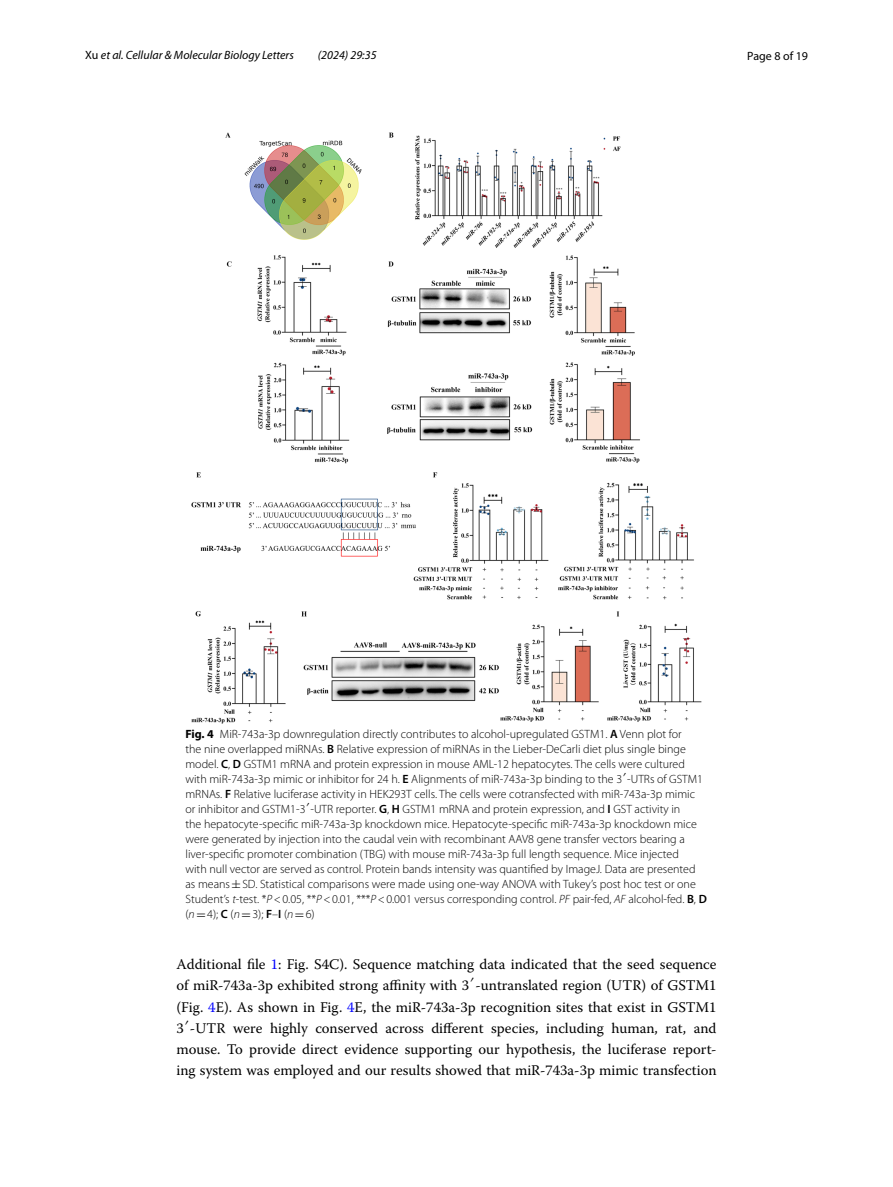
<style>
.page{position:relative;width:893px;height:1187px;background:#fff}
.page>*{position:absolute;margin:0;border:0;box-sizing:border-box;transform-origin:0 0}
.t1{font:14.7px/21.3px "Warnock Pro";color:#000;text-align:justify}
.t2{font:300 12px/15px "Myriad Pro";color:#000}
.t3{font:italic 12px "Myriad Pro";color:#000}
.t4{font:12px "Myriad Pro";color:#000}
.s1{font-style:normal}
.s2{font-weight:700}
.s3{font-weight:600}
.s4{font-family:"Code 2000";font-weight:400}
.s5{font-family:"MTSY";font-weight:400}
.s6{font-style:italic}
.s7{color:#00f}
.s8{font-family:"Code 2000"}
</style>
<div class="page">
<img style="left:191px;top:133px;width:511px;height:590px">
<p class="t3" style="left:85px;top:48px;width:210px"><span class="s1">Xu</span> et al. Cellular &amp; Molecular Biology Letters</p>
<p class="t3" style="left:318px;top:48px;width:60px">(2024) 29:35</p>
<p class="t4" style="left:747px;top:48px;width:62px">Page 8 of 19</p>
<p class="t2" style="left:185px;top:727px;width:523px"><span class="s2">Fig. 4</span> MiR-743a-3p downregulation directly contributes to alcohol-upregulated GSTM1. <span class="s3">A</span> Venn plot for<br>the nine overlapped miRNAs. <span class="s3">B</span> Relative expression of miRNAs in the Lieber-DeCarli diet plus single binge model. <span class="s3">C</span>, <span class="s3">D</span> GSTM1 mRNA and protein expression in mouse AML-12 hepatocytes. The cells were cultured with miR-743a-3p mimic or inhibitor for 24 h. <span class="s3">E</span> Alignments of miR-743a-3p binding to the 3<span class="s4">′</span>-UTRs of GSTM1 mRNAs. <span class="s3">F</span> Relative luciferase activity in HEK293T cells. The cells were cotransfected with miR-743a-3p mimic or inhibitor and GSTM1-3<span class="s4">′</span>-UTR reporter. <span class="s3">G</span>, <span class="s3">H</span> GSTM1 mRNA and protein expression, and <span class="s3">I</span> GST activity in<br>the hepatocyte-specific miR-743a-3p knockdown mice. Hepatocyte-specific miR-743a-3p knockdown mice were generated by injection into the caudal vein with recombinant AAV8 gene transfer vectors bearing a liver-specific promoter combination (TBG) with mouse miR-743a-3p full length sequence. Mice injected<br>with null vector are served as control. Protein bands intensity was quantified by ImageJ. Data are presented as means<span class="s5">±</span>SD. Statistical comparisons were made using one-way ANOVA with Tukey’s post hoc test or one Student’s <span class="s6">t</span>-test. *<span class="s6">P</span>&lt;0.05, **<span class="s6">P</span>&lt;0.01, ***<span class="s6">P</span>&lt;0.001 versus corresponding control. <span class="s6">PF</span> pair-fed, <span class="s6">AF</span> alcohol-fed. <span class="s3">B</span>, <span class="s3">D </span>(<span class="s6">n</span><span class="s5">=</span>4); <span class="s3">C</span> (<span class="s6">n</span><span class="s5">=</span>3); <span class="s3">F</span>–<span class="s3">I</span> (<span class="s6">n</span><span class="s5">=</span>6)</p>
<p class="t1" style="left:176px;top:953px;width:542px">Additional file <span class="s7">1</span>: Fig. S4C). Sequence matching data indicated that the seed sequence of miR-743a-3p exhibited strong affinity with 3<span class="s8">′</span>-untranslated region (UTR) of GSTM1 (Fig. <span class="s7">4</span>E). As shown in Fig. <span class="s7">4</span>E, the miR-743a-3p recognition sites that exist in GSTM1<br>3<span class="s8">′</span>-UTR were highly conserved across different species, including human, rat, and mouse. To provide direct evidence supporting our hypothesis, the luciferase report&shy;ing system was employed and our results showed that miR-743a-3p mimic transfection</p>
</div>
